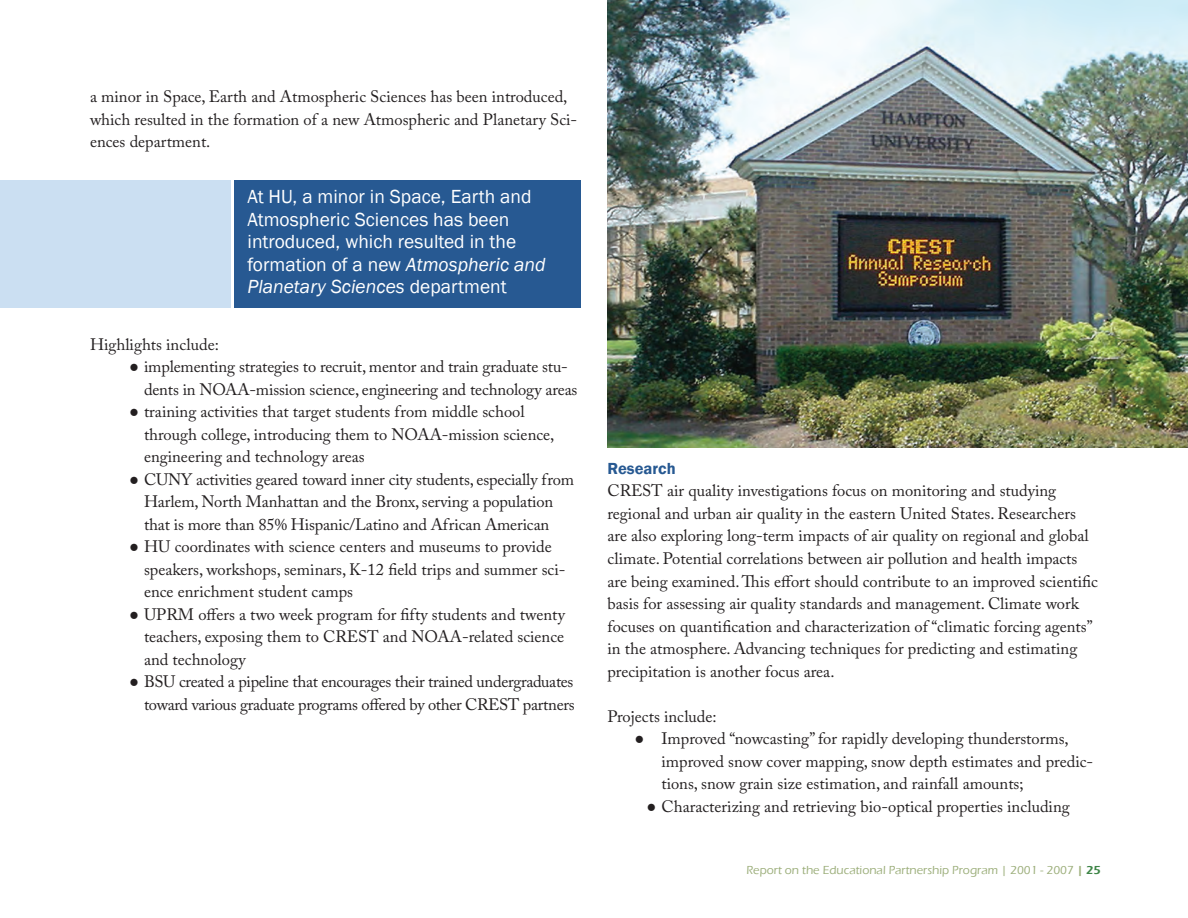
<style>
.page{position:relative;width:1188px;height:918px;background:#fff}
.page>*{position:absolute;margin:0;border:0;box-sizing:border-box;transform-origin:0 0}
.t1{font:19.5px/22.5px "Franklin Gothic";color:#fff}
.t2{font:16.5px/22.5px "Adobe Caslon Pro";color:#231f20}
.t3{font:16.5px/22.5px "Adobe Caslon Pro";letter-spacing:-.02em;color:#231f20;text-align:right}
.t4{font:600 16.5px "Franklin Gothic";color:#275992}
.t5{font:500 12px "Eras ITC";color:#9daf7c}
.s1{font-style:italic}
.s2{font-family:"Franklin Gothic"}
.s3{font-weight:600}
.s4{font-weight:600;color:#3e8547}
</style>
<div class="page">
<div style="left:0;top:180px;width:231px;height:128px;background:#cbdff2"></div>
<div style="left:234px;top:180px;width:346px;height:128px;background:#275992"></div>
<img style="left:608px;top:0;width:580px;height:447px">
<p class="t2" style="left:90px;top:85px;width:489px">a minor in Space, Earth and Atmospheric Sciences has been introduced, which resulted in the formation of a new Atmospheric and Planetary Sci&shy;ences department.</p>
<p class="t1" style="left:248px;top:186px;width:300px">At HU, a minor in Space, Earth and<br>Atmospheric Sciences has been introduced, which resulted in the formation of a new <span class="s1">Atmospheric and<br>Planetary Sciences</span> department</p>
<p class="t2" style="left:90px;top:333px;width:130px">Highlights include:</p>
<p class="t2" style="left:144px;top:355px;width:435px;text-indent:-15px"><span class="s2">●</span> implementing strategies to recruit, mentor and train graduate stu&shy;dents in NOAA-mission science, engineering and technology areas</p>
<p class="t2" style="left:144px;top:400px;width:412px;text-indent:-15px"><span class="s2">●</span> training activities that target students from middle school through college, introducing them to NOAA-mission science, engineering and technology areas</p>
<p class="t2" style="left:129px;top:468px;width:447px;text-align:center"><span class="s2">●</span> CUNY activities geared toward inner city students, especially from<br>Harlem, North Manhattan and the Bronx, serving a population<br>that is more than 85% Hispanic/Latino and African American</p>
<p class="t2" style="left:144px;top:535px;width:423px;text-indent:-15px"><span class="s2">●</span> HU coordinates with science centers and museums to provide speakers, workshops, seminars, K-12 field trips and summer sci&shy;ence enrichment student camps</p>
<p class="t2" style="left:144px;top:603px;width:422px;text-align:justify;text-indent:-15px"><span class="s2">●</span> UPRM offers a two week program for fifty students and twenty teachers, exposing them to CREST and NOAA-related science and technology</p>
<p class="t3" style="left:129px;top:670px;width:447px"><span class="s2">●</span> BSU created a pipeline that encourages their trained undergraduates toward various graduate programs offered by other CREST partners</p>
<p class="t4" style="left:608px;top:458px;width:70px">Research</p>
<p class="t2" style="left:608px;top:480px;width:492px">CREST air quality investigations focus on monitoring and studying regional and urban air quality in the eastern United States. Researchers are also exploring long-term impacts of air quality on regional and global climate. Potential correlations between air pollution and health impacts are being examined. This effort should contribute to an improved scientific basis for assessing air quality standards and management. Climate work focuses on quantification and characterization of “climatic forcing agents” in the atmosphere. Advancing techniques for predicting and estimating precipitation is another focus area.</p>
<p class="t2" style="left:608px;top:705px;width:111px">Projects include:</p>
<p class="t2" style="left:662px;top:727px;width:433px;text-indent:-27px"><span class="s2">●</span> Improved “nowcasting” for rapidly developing thunderstorms, improved snow cover mapping, snow depth estimates and predic&shy;tions, snow grain size estimation, and rainfall amounts;</p>
<p class="t2" style="left:647px;top:795px;width:425px"><span class="s2">●</span> Characterizing and retrieving bio-optical properties including</p>
<p class="t5" style="left:747px;top:863px;width:356px">Report on the Educational Partnership Program | 2001 - 2007 <span class="s3">|</span> <span class="s4">25</span></p>
</div>
